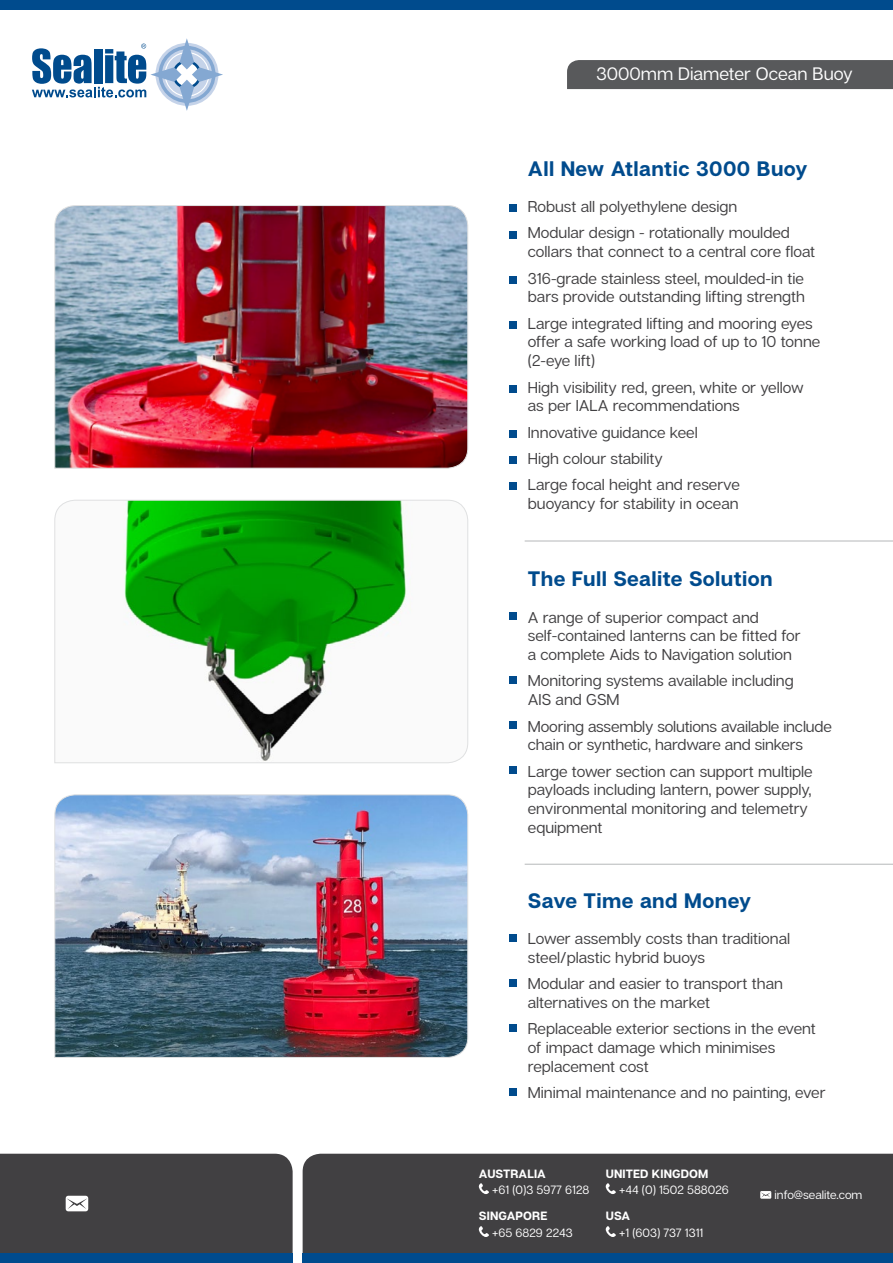
<style>
.page{position:relative;width:893px;height:1263px;background:#fff}
.page>*{position:absolute;margin:0;border:0;box-sizing:border-box;transform-origin:0 0}
.t1{font:700 20.85px "Articulat C Fv 2";letter-spacing:.02em;color:#004b8d}
.t2{font:18px "Articulat C Fv 2 Text";color:#fff}
.t3{font:15.75px/18.8px "Articulat C Fv 2 Text";color:#414042}
.t4{font:12px "Articulat C Fv 2 Text";color:#fff}
.t5{font:700 12px "Articulat C Fv 2";letter-spacing:.01em;color:#fff}
</style>
<div class="page">
<div style="left:303px;top:1154px;width:590px;height:99px;background:#414042"></div>
<div style="left:303px;top:1253px;width:590px;height:10px;background:#004b8d"></div>
<div style="left:0;top:1253px;width:293px;height:10px;background:#004b8d"></div>
<svg style="left:479px;top:1183px;width:10px;height:11px"></svg>
<svg style="left:479px;top:1226px;width:10px;height:11px"></svg>
<svg style="left:605px;top:1183px;width:11px;height:11px"></svg>
<svg style="left:605px;top:1226px;width:11px;height:11px"></svg>
<div style="left:0;top:1154px;width:293px;height:99px;background:#414042"></div>
<svg style="left:760px;top:1191px;width:11px;height:8px"></svg>
<img style="left:54px;top:205px;width:414px;height:264px">
<img style="left:54px;top:794px;width:414px;height:264px">
<svg style="left:54px;top:500px;width:414px;height:263px"></svg>
<div style="left:509px;top:205px;width:8px;height:7px;background:#004b8d"></div>
<div style="left:509px;top:231px;width:8px;height:7px;background:#004b8d"></div>
<div style="left:509px;top:276px;width:8px;height:8px;background:#004b8d"></div>
<div style="left:509px;top:321px;width:8px;height:8px;background:#004b8d"></div>
<div style="left:509px;top:385px;width:8px;height:7px;background:#004b8d"></div>
<div style="left:509px;top:430px;width:8px;height:8px;background:#004b8d"></div>
<div style="left:509px;top:456px;width:8px;height:8px;background:#004b8d"></div>
<div style="left:509px;top:482px;width:8px;height:8px;background:#004b8d"></div>
<div style="left:509px;top:934px;width:8px;height:7px;background:#004b8d"></div>
<div style="left:509px;top:979px;width:8px;height:7px;background:#004b8d"></div>
<div style="left:509px;top:1024px;width:8px;height:7px;background:#004b8d"></div>
<div style="left:509px;top:1088px;width:8px;height:7px;background:#004b8d"></div>
<div style="left:509px;top:612px;width:8px;height:8px;background:#004b8d"></div>
<div style="left:509px;top:676px;width:8px;height:8px;background:#004b8d"></div>
<div style="left:509px;top:721px;width:8px;height:8px;background:#004b8d"></div>
<div style="left:509px;top:766px;width:8px;height:8px;background:#004b8d"></div>
<hr style="left:525px;top:541px;width:368px;height:1px;background:#b6b8ba">
<hr style="left:525px;top:864px;width:368px;height:1px;background:#b6b8ba">
<div style="left:0;top:0;width:893px;height:10px;background:#004b8d"></div>
<svg style="left:32px;top:38px;width:191px;height:73px"></svg>
<div style="left:567px;top:60px;width:326px;height:29px;background:#58595b"></div>
<p class="t2" style="left:596px;top:64px;width:258px">3000mm Diameter Ocean Buoy</p>
<h1 class="t1" style="left:528px;top:156px;width:281px">All New Atlantic 3000 Buoy</h1>
<p class="t3" style="left:528px;top:194px;width:264px;line-height:26.2px">Robust all polyethylene design<br>Modular design - rotationally moulded</p>
<p class="t3" style="left:528px;top:239px;width:289px;line-height:26.2px">collars that connect to a central core float<br>316-grade stainless steel, moulded-in tie</p>
<p class="t3" style="left:528px;top:284px;width:286px;line-height:26.2px">bars provide outstanding lifting strength<br>Large integrated lifting and mooring eyes</p>
<p class="t3" style="left:528px;top:333px;width:294px">offer a safe working load of up to 10 tonne (2-eye lift)</p>
<p class="t3" style="left:528px;top:378px;width:277px">High visibility red, green, white or yellow as per IALA recommendations</p>
<p class="t3" style="left:528px;top:419px;width:213px;line-height:26.2px">Innovative guidance keel<br>High colour stability<br>Large focal height and reserve</p>
<p class="t3" style="left:528px;top:494px;width:212px">buoyancy for stability in ocean</p>
<h1 class="t1" style="left:528px;top:566px;width:246px">The Full Sealite Solution</h1>
<p class="t3" style="left:528px;top:608px;width:274px">A range of superior compact and self-contained lanterns can be fitted for a complete Aids to Navigation solution</p>
<p class="t3" style="left:528px;top:672px;width:267px">Monitoring systems available including<br>AIS and GSM</p>
<p class="t3" style="left:528px;top:717px;width:305px">Mooring assembly solutions available include chain or synthetic, hardware and sinkers</p>
<p class="t3" style="left:528px;top:762px;width:286px">Large tower section can support multiple payloads including lantern, power supply, environmental monitoring and telemetry equipment</p>
<h1 class="t1" style="left:528px;top:888px;width:225px">Save Time and Money</h1>
<p class="t3" style="left:528px;top:929px;width:264px">Lower assembly costs than traditional steel/plastic hybrid buoys</p>
<p class="t3" style="left:528px;top:975px;width:257px">Modular and easier to transport than alternatives on the market</p>
<p class="t3" style="left:528px;top:1020px;width:289px">Replaceable exterior sections in the event of impact damage which minimises replacement cost</p>
<p class="t3" style="left:528px;top:1083px;width:299px">Minimal maintenance and no painting, ever</p>
<p class="t5" style="left:479px;top:1166px;width:69px">AUSTRALIA</p>
<p class="t4" style="left:492px;top:1183px;width:99px">+61 (0)3 5977 6128</p>
<p class="t5" style="left:479px;top:1209px;width:70px">SINGAPORE</p>
<p class="t4" style="left:492px;top:1226px;width:82px">+65 6829 2243</p>
<p class="t5" style="left:606px;top:1166px;width:104px">UNITED KINGDOM</p>
<p class="t4" style="left:619px;top:1183px;width:111px">+44 (0) 1502 588026</p>
<p class="t5" style="left:606px;top:1209px;width:26px">USA</p>
<p class="t4" style="left:619px;top:1226px;width:86px">+1 (603) 737 1311</p>
<p class="t4" style="left:775px;top:1187px;width:89px">info@sealite.com</p>
</div>
